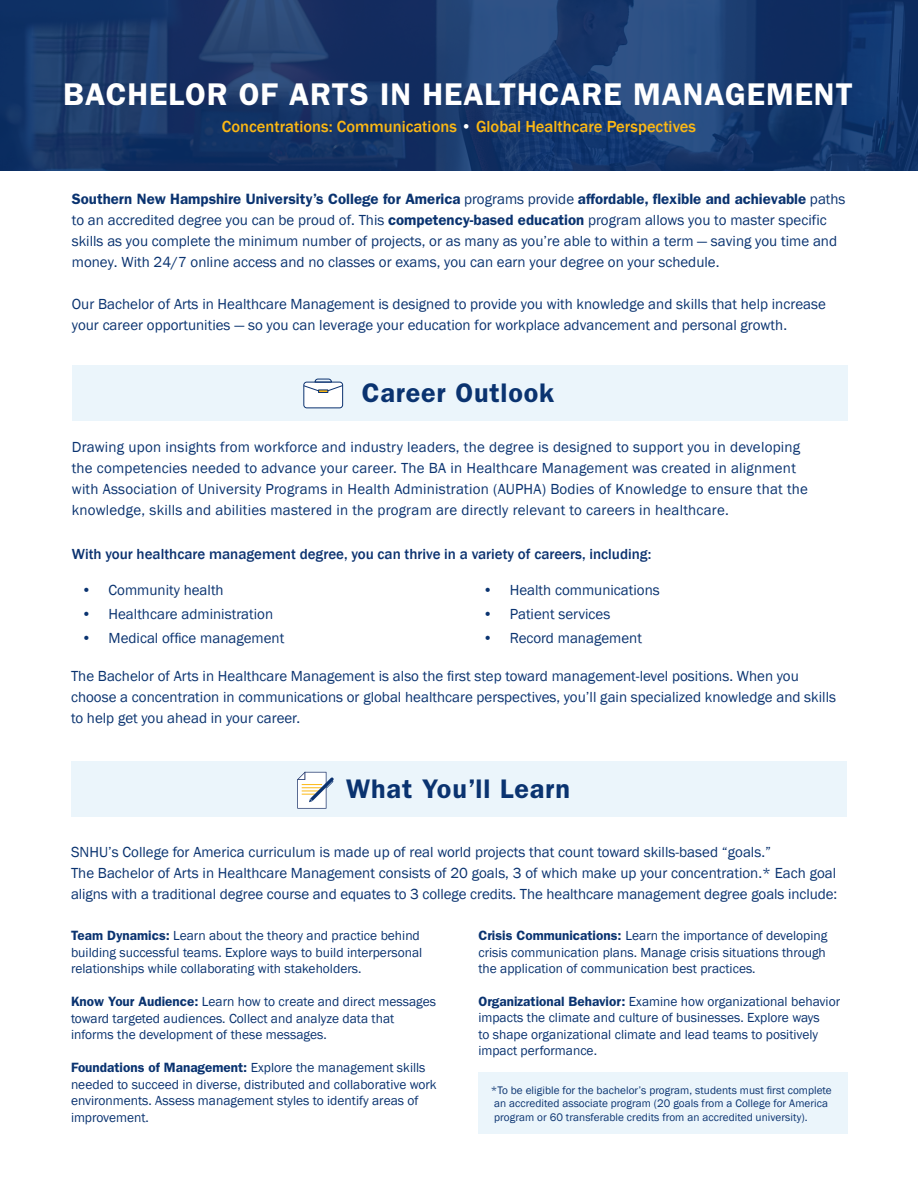
<style>
.page{position:relative;width:918px;height:1188px;background:#fff}
.page>*{position:absolute;margin:0;border:0;box-sizing:border-box;transform-origin:0 0}
.t1{font:600 31.5px "Franklin Gothic";letter-spacing:.03em;color:#fff}
.t2{font:600 27px "Franklin Gothic";letter-spacing:.03em;color:#0a3370}
.t3{font:500 16.5px "Franklin Gothic";color:#fcb814}
.t4{font:15px/21px "Franklin Gothic";color:#0a3370}
.t5{font:500 15px "Franklin Gothic";color:#0b3270}
.t6{font:13.5px/16.5px "Franklin Gothic";color:#0a3370}
.t7{font:11.25px/13.5px "Franklin Gothic";letter-spacing:.005em;color:#0a3370}
.s1{color:#fff}
.s2{font-weight:600}
.s3{font-style:inherit}
</style>
<div class="page">
<svg style="left:0;top:0;width:918px;height:171px;background:#19386b"></svg>
<div style="left:72px;top:365px;width:776px;height:55px;background:#ebf5fb"></div>
<div style="left:304px;top:382px;width:39px;height:26px;background:#fff;border-radius:3px"></div>
<div style="left:303px;top:382px;width:40px;height:26px;border:1px solid #0b3270;border-radius:3px"></div>
<svg style="left:303px;top:378px;width:41px;height:15px"></svg>
<div style="left:71px;top:762px;width:776px;height:55px;background:#ebf5fb"></div>
<svg style="left:297px;top:772px;width:37px;height:37px"></svg>
<div style="left:478px;top:1072px;width:370px;height:62px;background:#ebf5fb"></div>
<p class="t1" style="left:63px;top:75px;width:791px">BACHELOR OF ARTS IN HEALTHCARE MANAGEMENT</p>
<p class="t3" style="left:222px;top:117px;width:476px">Concentrations: Communications <span class="s1">•</span> Global Healthcare Perspectives</p>
<p class="t4" style="left:72px;top:189px;width:775px"><span class="s2">Southern New Hampshire University’s College for America</span> programs provide <span class="s2">affordable, flexible and achievable</span> paths to an accredited degree you can be proud of. This <span class="s2">competency-based education</span> program allows you to master specific skills <span class="s3">as you complete the minimum number of projects, or as many as you’re able to within a term</span> — saving you time and money. With 24/7 online access and no classes or exams, you can earn your degree on your schedule.</p>
<p class="t4" style="left:72px;top:294px;width:756px">Our Bachelor of Arts in Healthcare Management is designed to provide you with knowledge and skills that help increase your career opportunities — so you can leverage your education for workplace advancement and personal growth.</p>
<p class="t2" style="left:362px;top:376px;width:194px">Career Outlook</p>
<p class="t4" style="left:72px;top:436px;width:738px">Drawing upon insights from workforce and industry leaders, the degree is designed to support you in developing the competencies needed to advance your career. The BA in Healthcare Management was created in alignment with Association of University Programs in Health Administration (AUPHA) Bodies of Knowledge to ensure that the knowledge, skills and abilities mastered in the program are directly relevant to careers in healthcare.</p>
<p class="t5" style="left:72px;top:545px;width:581px">With your healthcare management degree, you can thrive in a variety of careers, including:</p>
<p class="t4" style="left:82px;top:580px;width:144px">• Community health</p>
<p class="t4" style="left:82px;top:604px;width:193px">• Healthcare administration</p>
<p class="t4" style="left:82px;top:628px;width:204px">• Medical office management</p>
<p class="t4" style="left:483px;top:580px;width:179px">• Health communications</p>
<p class="t4" style="left:483px;top:604px;width:129px">• Patient services</p>
<p class="t4" style="left:483px;top:628px;width:161px">• Record management</p>
<p class="t4" style="left:71px;top:666px;width:767px">The Bachelor of Arts in Healthcare Management is also the first step toward management-level positions. When you choose a concentration in communications or global healthcare perspectives, you’ll gain specialized knowledge and skills to help get you ahead in your career.</p>
<p class="t2" style="left:346px;top:773px;width:226px">What You’ll Learn</p>
<p class="t4" style="left:71px;top:842px;width:702px">SNHU’s College for America curriculum is made up of real world projects that count toward skills-based “goals.”</p>
<p class="t4" style="left:71px;top:863px;width:768px">The Bachelor of Arts in Healthcare Management consists of 20 goals, 3 of which make up your concentration.* Each goal aligns with a traditional degree course and equates to 3 college credits. The healthcare management degree goals include:</p>
<p class="t6" style="left:71px;top:928px;width:353px"><span class="s2">Team Dynamics:</span> Learn about the theory and practice behind building successful teams. Explore ways to build interpersonal relationships while collaborating with stakeholders.</p>
<p class="t6" style="left:71px;top:994px;width:367px"><span class="s2">Know Your Audience:</span> Learn how to create and direct messages toward targeted audiences. Collect and analyze data that informs the development of these messages.</p>
<p class="t6" style="left:71px;top:1060px;width:367px"><span class="s2">Foundations of Management:</span> Explore the management skills needed to succeed in diverse, distributed and collaborative work environments. Assess management styles to identify areas of improvement.</p>
<p class="t6" style="left:478px;top:928px;width:351px;text-align:justify"><span class="s2">Crisis Communications:</span> Learn the importance of developing crisis communication plans. Manage crisis situations through the application of communication best practices.</p>
<p class="t6" style="left:478px;top:994px;width:363px"><span class="s2">Organizational Behavior:</span> Examine how organizational behavior impacts the climate and culture of businesses. Explore ways<br>to shape organizational climate and lead teams to positively impact performance.</p>
<p class="t7" style="left:491px;top:1083px;width:343px">*To be eligible for the bachelor’s program, students must first complete an accredited associate program (20 goals from a College for America program or 60 transferable credits from an accredited university).</p>
</div>
